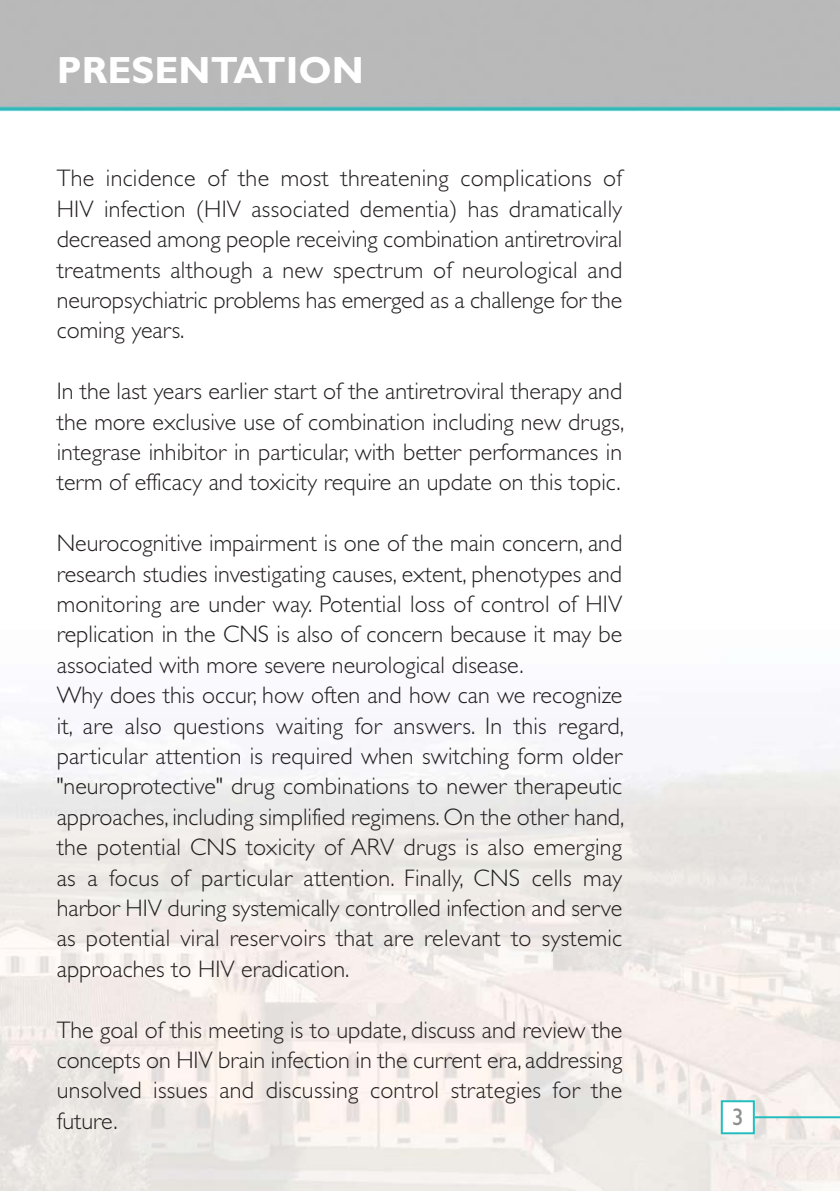
<style>
.page{position:relative;width:840px;height:1191px;background:#fff}
.page>*{position:absolute;margin:0;border:0;box-sizing:border-box;transform-origin:0 0}
.t1{font:700 38px "Gill Sans";color:#fff}
.t2{font:300 24px/30.4px "Gill Sans";color:#231f20;text-align:justify}
.t3{font:24px "Gill Sans";color:#8c8f90}
</style>
<div class="page">
<img style="left:0;top:0;width:839px;height:1191px">
<div style="left:722px;top:1102px;width:30px;height:30px;background:#fff"></div>
<div style="left:720px;top:1100px;width:34px;height:34px;border:2px solid #26bdbe"></div>
<hr style="left:754px;top:1116px;width:85px;height:2px;background:#26bdbe">
<h1 class="t1" style="left:57px;top:57px;width:308px">PRESENTATION</h1>
<p class="t2" style="left:57px;top:166px;width:566px">The incidence of the most threatening complications of HIV infection (HIV associated dementia) has dramatically decreased among people receiving combination antiretroviral treatments although a new spectrum of neurological and neuropsychiatric problems has emerged as a challenge for the coming years.</p>
<p class="t2" style="left:57px;top:378px;width:568px">In the last years earlier start of the antiretroviral therapy and the more exclusive use of combination including new drugs, integrase inhibitor in particular, with better performances in term of efficacy and toxicity require an update on this topic.</p>
<p class="t2" style="left:57px;top:530px;width:568px;text-align:left">Neurocognitive impairment is one of the main concern, and research studies investigating causes, extent, phenotypes and monitoring are under way. Potential loss of control of HIV replication in the CNS is also of concern because it may be associated with more severe neurological disease.<br>Why does this occur, how often and how can we recognize it, are also questions waiting for answers. In this regard, particular attention is required when switching form older "neuroprotective" drug combinations to newer therapeutic approaches, including simplified regimens. On the other hand, the potential CNS toxicity of ARV drugs is also emerging as a focus of particular attention. Finally, CNS cells may harbor HIV during systemically controlled infection and serve as potential viral reservoirs that are relevant to systemic approaches to HIV eradication.</p>
<p class="t2" style="left:57px;top:1017px;width:566px">The goal of this meeting is to update, discuss and review the concepts on HIV brain infection in the current era, addressing unsolved issues and discussing control strategies for the future.</p>
<p class="t3" style="left:731px;top:1108px;width:13px">3</p>
</div>
